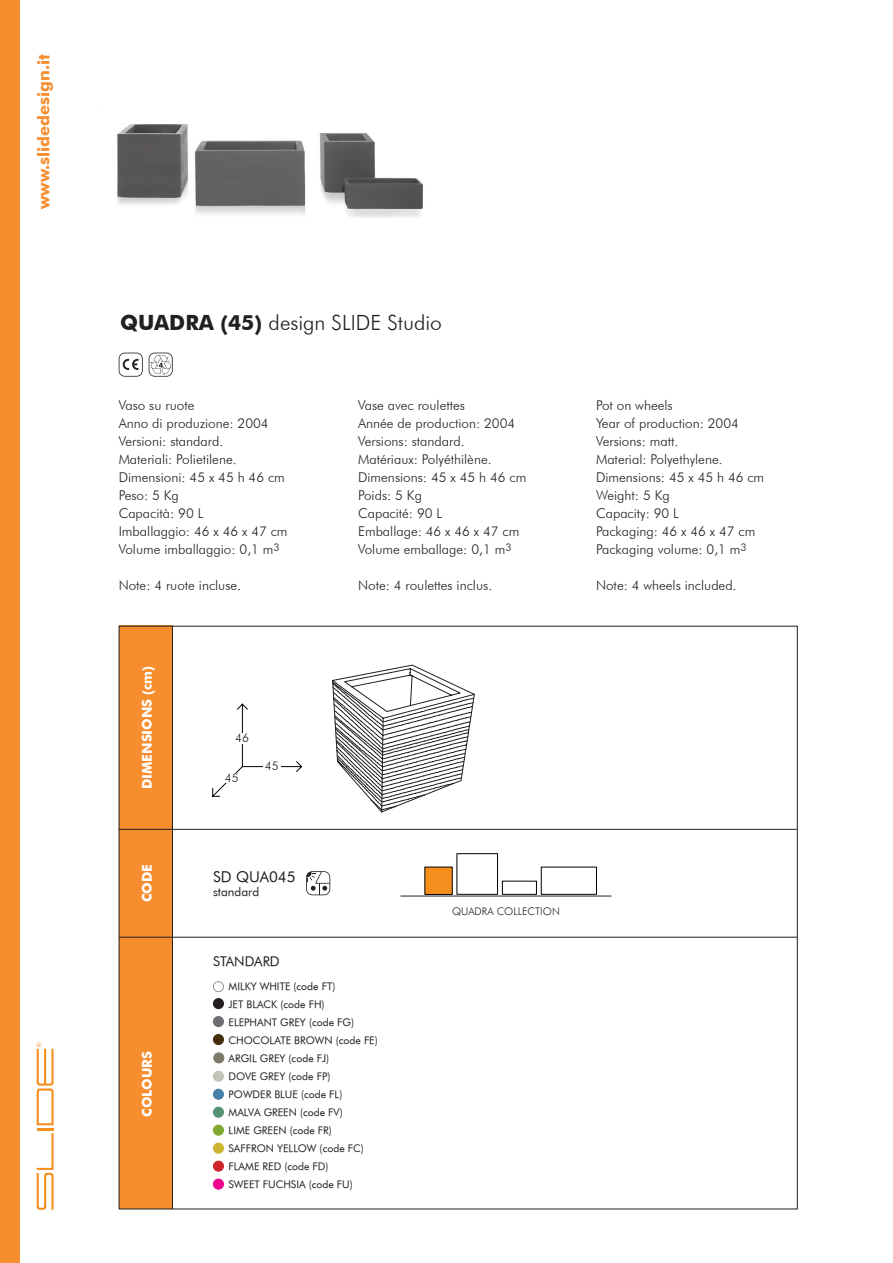
<style>
.page{position:relative;width:893px;height:1263px;background:#fff}
.page>*{position:absolute;margin:0;border:0;box-sizing:border-box;transform-origin:0 0}
.t1{font:300 21px "Futura BT";color:#231f20}
.t2{font:700 16.5px "Futura BT";color:#f68e30}
.t3{font:15px "Futura Book BT";color:#231f20}
.t4{font:300 13.5px/18px "Futura BT";color:#231f20}
.t5{font:700 13.5px "Futura BT";color:#fff}
.t6{font:13.5px "Futura Book BT";color:#231f20}
.t7{font:12px "Futura Book BT";color:#231f20}
.t8{font:300 12px "Futura BT";color:#231f20}
.t9{font:10.5px/18px "Futura Book BT";color:#231f20}
.t10{font:300 10.5px "Futura BT";color:#231f20}
.s1{font-weight:700}
</style>
<div class="page">
<svg style="left:306px;top:871px;width:24px;height:24px"></svg>
<div style="left:0;top:0;width:20px;height:1263px;background:#f68e30"></div>
<div style="left:119px;top:626px;width:53px;height:583px;background:#f68e30"></div>
<hr style="left:119px;top:829px;width:678px;height:1px;background:#231f20">
<hr style="left:172px;top:626px;width:1px;height:583px;background:#231f20">
<hr style="left:119px;top:937px;width:678px;height:1px;background:#231f20">
<svg style="left:37px;top:1042px;width:17px;height:168px"></svg>
<div style="left:213px;top:1107px;width:10px;height:10px;background:#579373;border-radius:50%"></div>
<div style="left:213px;top:1107px;width:11px;height:10px;border:1px solid #579373;border-radius:50%"></div>
<div style="left:213px;top:1161px;width:10px;height:10px;background:#d1232a;border-radius:50%"></div>
<div style="left:213px;top:1161px;width:11px;height:10px;border:1px solid #d1232a;border-radius:50%"></div>
<div style="left:213px;top:981px;width:11px;height:11px;border:1px solid #939598;border-radius:50%"></div>
<div style="left:213px;top:998px;width:10px;height:10px;background:#231f20;border-radius:50%"></div>
<div style="left:213px;top:998px;width:11px;height:11px;border:1px solid #231f20;border-radius:50%"></div>
<div style="left:213px;top:1016px;width:10px;height:10px;background:#6d6e71;border-radius:50%"></div>
<div style="left:213px;top:1016px;width:11px;height:11px;border:1px solid #6d6e71;border-radius:50%"></div>
<div style="left:213px;top:1034px;width:10px;height:10px;background:#432e0e;border-radius:50%"></div>
<div style="left:213px;top:1034px;width:11px;height:11px;border:1px solid #432e0e;border-radius:50%"></div>
<div style="left:214px;top:1053px;width:10px;height:10px;background:#7c7a6a;border-radius:50%"></div>
<div style="left:213px;top:1052px;width:11px;height:11px;border:1px solid #7c7a6a;border-radius:50%"></div>
<div style="left:213px;top:1071px;width:10px;height:10px;background:#c3c3b6;border-radius:50%"></div>
<div style="left:213px;top:1071px;width:11px;height:11px;border:1px solid #c3c3b6;border-radius:50%"></div>
<div style="left:213px;top:1089px;width:10px;height:10px;background:#4680a9;border-radius:50%"></div>
<div style="left:213px;top:1089px;width:11px;height:11px;border:1px solid #4680a9;border-radius:50%"></div>
<div style="left:213px;top:1143px;width:10px;height:10px;background:#ccb62f;border-radius:50%"></div>
<div style="left:213px;top:1143px;width:11px;height:10px;border:1px solid #ccb62f;border-radius:50%"></div>
<div style="left:213px;top:1125px;width:10px;height:10px;background:#7fa92f;border-radius:50%"></div>
<div style="left:213px;top:1125px;width:11px;height:10px;border:1px solid #7fa92f;border-radius:50%"></div>
<div style="left:213px;top:1179px;width:10px;height:10px;background:#ed028c;border-radius:50%"></div>
<div style="left:213px;top:1179px;width:11px;height:10px;border:1px solid #ed028c;border-radius:50%"></div>
<svg style="left:119px;top:353px;width:24px;height:24px"></svg>
<svg style="left:149px;top:353px;width:24px;height:24px"></svg>
<svg style="left:332px;top:664px;width:143px;height:149px"></svg>
<svg style="left:212px;top:703px;width:90px;height:94px"></svg>
<div style="left:227px;top:733px;width:30px;height:10px;background:#fff"></div>
<div style="left:217px;top:773px;width:30px;height:10px;background:#fff"></div>
<div style="left:263px;top:760px;width:17px;height:13px;background:#fff"></div>
<img style="left:117px;top:124px;width:307px;height:94px">
<hr style="left:400px;top:896px;width:211px;height:1px;background:#231f20">
<div style="left:424px;top:867px;width:29px;height:28px;background:#f68e1e;border:1px solid #000"></div>
<div style="left:456px;top:853px;width:42px;height:42px;border:1px solid #000"></div>
<div style="left:502px;top:881px;width:35px;height:14px;border:1px solid #000"></div>
<div style="left:541px;top:867px;width:56px;height:28px;border:1px solid #000"></div>
<p class="t2" style="left:37px;top:209px;width:156px;rotate:-90deg">www.slidedesign.it</p>
<h1 class="t1" style="left:120px;top:314px;width:323px"><span class="s1">QUADRA (45)</span> design SLIDE Studio</h1>
<p class="t4" style="left:119px;top:397px;width:170px">Vaso su ruote<br>Anno di produzione: 2004<br>Versioni: standard.<br>Materiali: Polietilene.<br>Dimensioni: 45 x 45 h 46 cm<br>Peso: 5 Kg<br>Capacità: 90 L<br>Imballaggio: 46 x 46 x 47 cm<br>Volume imballaggio: 0,1 m<sup>3</sup></p>
<p class="t4" style="left:119px;top:577px;width:124px">Note: 4 ruote incluse.</p>
<p class="t5" style="left:142px;top:789px;width:125px;rotate:-90deg">DIMENSIONS (cm)</p>
<p class="t5" style="left:142px;top:902px;width:40px;rotate:-90deg">CODE</p>
<p class="t8" style="left:235px;top:733px;width:15px">46</p>
<p class="t8" style="left:225px;top:773px;width:15px">45</p>
<p class="t8" style="left:265px;top:760px;width:15px">45</p>
<p class="t3" style="left:213px;top:868px;width:84px">SD QUA045</p>
<p class="t7" style="left:213px;top:884px;width:48px">standard</p>
<p class="t4" style="left:358px;top:397px;width:170px">Vase avec roulettes<br>Année de production: 2004<br>Versions: standard.<br>Matériaux: Polyéthilène.<br>Dimensions: 45 x 45 h 46 cm<br>Poids: 5 Kg<br>Capacité: 90 L<br>Emballage: 46 x 46 x 47 cm<br>Volume emballage: 0,1 m<sup>3</sup></p>
<p class="t4" style="left:358px;top:577px;width:136px">Note: 4 roulettes inclus.</p>
<p class="t10" style="left:452px;top:906px;width:109px">QUADRA COLLECTION</p>
<p class="t5" style="left:142px;top:1117px;width:67px;rotate:-90deg">COLOURS</p>
<p class="t6" style="left:213px;top:956px;width:68px">STANDARD</p>
<p class="t9" style="left:229px;top:978px;width:151px">MILKY WHITE (code FT)<br>JET BLACK (code FH)<br>ELEPHANT GREY (code FG)<br>CHOCOLATE BROWN (code FE)<br>ARGIL GREY (code FJ)<br>DOVE GREY (code FP)<br>POWDER BLUE (code FL)<br>MALVA GREEN (code FV)<br>LIME GREEN (code FR)<br>SAFFRON YELLOW (code FC)<br>FLAME RED (code FD)<br>SWEET FUCHSIA (code FU)</p>
<p class="t4" style="left:596px;top:397px;width:170px">Pot on wheels<br>Year of production: 2004<br>Versions: matt.<br>Material: Polyethylene.<br>Dimensions: 45 x 45 h 46 cm<br>Weight: 5 Kg<br>Capacity: 90 L<br>Packaging: 46 x 46 x 47 cm<br>Packaging volume: 0,1 m<sup>3</sup></p>
<p class="t4" style="left:596px;top:577px;width:142px">Note: 4 wheels included.</p>
</div>
